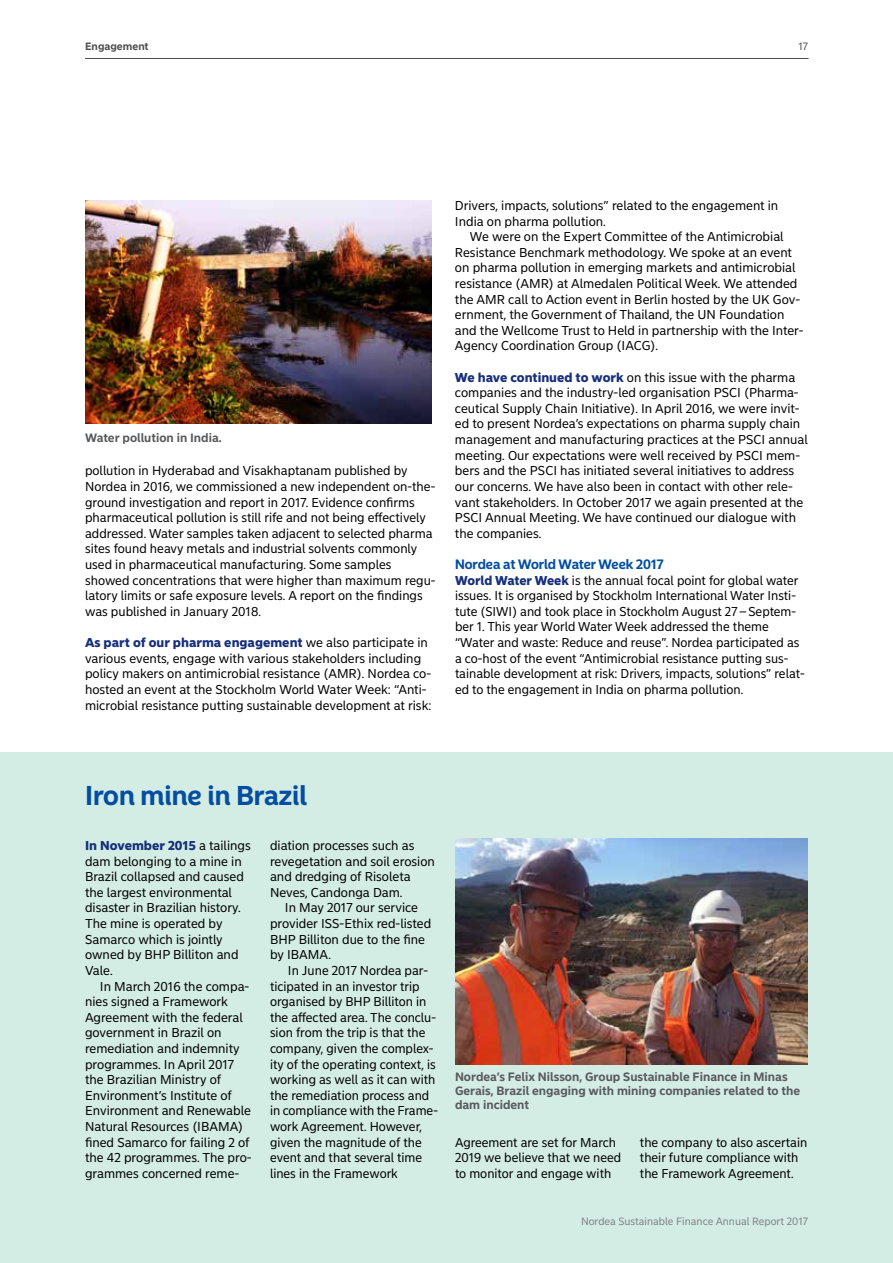
<style>
.page{position:relative;width:893px;height:1263px;background:#fff}
.page>*{position:absolute;margin:0;border:0;box-sizing:border-box;transform-origin:0 0}
.t1{font:700 27px "Nordea Sans Large";color:#034ea2}
.t2{font:700 13.5px "Nordea Sans Large";color:#034ea2}
.t3{font:12.75px/15.6px "Nordea Sans Small";color:#000}
.t4{font:700 12px/14.4px "Nordea Sans Small";color:#58595b}
.t5{font:10.5px "Nordea Sans Small";color:#808285}
.t6{font:700 10.5px "Nordea Sans Small";color:#4d4d4f}
.t7{font:10.5px "Nordea Sans Small";color:#4d4d4f}
.s1{font-weight:900;color:#182f7b}
</style>
<div class="page">
<img style="left:85px;top:201px;width:346px;height:222px">
<div style="left:0;top:753px;width:893px;height:510px;background:#d3ece4"></div>
<img style="left:455px;top:839px;width:353px;height:225px">
<hr style="left:85px;top:58px;width:724px;height:1px;background:#4d4d4f">
<p class="t6" style="left:85px;top:40px;width:65px">Engagement</p>
<p class="t7" style="left:798px;top:40px;width:11px">17</p>
<p class="t4" style="left:85px;top:430px;width:138px">Water pollution in India.</p>
<p class="t3" style="left:85px;top:463px;width:352px">pollution in Hyderabad and Visakhaptanam published by Nordea in 2016, we commissioned a new independent on-the&shy;ground investigation and report in 2017. Evidence confirms pharmaceutical pollution is still rife and not being effectively addressed. Water samples taken adjacent to selected pharma sites found heavy metals and industrial solvents commonly used in pharmaceutical manufacturing. Some samples showed concentrations that were higher than maximum regu&shy;latory limits or safe exposure levels. A report on the findings was published in January 2018.</p>
<p class="t3" style="left:85px;top:635px;width:348px"><span class="s1">As part of our pharma engagement</span> we also participate in various events, engage with various stakeholders including policy makers on antimicrobial resistance (AMR). Nordea co&shy;hosted an event at the Stockholm World Water Week: “Anti&shy;microbial resistance putting sustainable development at risk:</p>
<p class="t3" style="left:455px;top:198px;width:325px">Drivers, impacts, solutions” related to the engagement in<br>India on pharma pollution.</p>
<p class="t3" style="left:455px;top:229px;width:350px;text-indent:15px">We were on the Expert Committee of the Antimicrobial Resistance Benchmark methodology. We spoke at an event on pharma pollution in emerging markets and antimicrobial resistance (AMR) at Almedalen Political Week. We attended the AMR call to Action event in Berlin hosted by the UK Gov&shy;ernment, the Government of Thailand, the UN Foundation and the Wellcome Trust to Held in partnership with the Inter-Agency Coordination Group (IACG).</p>
<p class="t3" style="left:455px;top:369px;width:354px"><span class="s1">We have continued to work</span> on this issue with the pharma companies and the industry-led organisation PSCI (Pharma&shy;ceutical Supply Chain Initiative). In April 2016, we were invit&shy;ed to present Nordea’s expectations on pharma supply chain management and manufacturing practices at the PSCI annual meeting. Our expectations were well received by PSCI mem&shy;bers and the PSCI has initiated several initiatives to address our concerns. We have also been in contact with other rele&shy;vant stakeholders. In October 2017 we again presented at the PSCI Annual Meeting. We have continued our dialogue with the companies.</p>
<p class="t2" style="left:455px;top:556px;width:210px">Nordea at World Water Week 2017</p>
<p class="t3" style="left:455px;top:572px;width:351px"><span class="s1">World Water Week</span> is the annual focal point for global water issues. It is organised by Stockholm International Water Insti&shy;tute (SIWI) and took place in Stockholm August 27–Septem&shy;ber 1. This year World Water Week addressed the theme “Water and waste: Reduce and reuse”. Nordea participated as a co-host of the event “Antimicrobial resistance putting sus&shy;tainable development at risk: Drivers, impacts, solutions” relat&shy;ed to the engagement in India on pharma pollution.</p>
<h1 class="t1" style="left:85px;top:779px;width:223px">Iron mine in Brazil</h1>
<p class="t3" style="left:85px;top:838px;width:167px"><span class="s1">In November 2015</span> a tailings dam belonging to a mine in<br>Brazil collapsed and caused the largest environmental disaster in Brazilian history.<br>The mine is operated by<br>Samarco which is jointly owned by BHP Billiton and<br>Vale.</p>
<p class="t3" style="left:85px;top:978px;width:168px;text-indent:15px">In March 2016 the compa&shy;nies signed a Framework<br>Agreement with the federal government in Brazil on remediation and indemnity programmes. In April 2017 the Brazilian Ministry of<br>Environment’s Institute of<br>Environment and Renewable<br>Natural Resources (IBAMA) fined Samarco for failing 2 of the 42 programmes. The pro&shy;grammes concerned reme-</p>
<p class="t3" style="left:270px;top:838px;width:166px">diation processes such as revegetation and soil erosion and dredging of Risoleta<br>Neves, Candonga Dam.</p>
<p class="t3" style="left:270px;top:900px;width:163px;text-indent:15px">In May 2017 our service provider ISS-Ethix red-listed<br>BHP Billiton due to the fine by IBAMA.</p>
<p class="t3" style="left:270px;top:963px;width:169px;text-indent:18px">In June 2017 Nordea par&shy;ticipated in an investor trip organised by BHP Billiton in the affected area. The conclu&shy;sion from the trip is that the company, given the complex&shy;ity of the operating context, is working as well as it can with the remediation process and in compliance with the Frame&shy;work Agreement. However, given the magnitude of the event and that several time lines in the Framework</p>
<p class="t4" style="left:455px;top:1069px;width:347px">Nordea’s Felix Nilsson, Group Sustainable Finance in Minas<br>Gerais, Brazil engaging with mining companies related to the dam incident</p>
<p class="t3" style="left:455px;top:1134px;width:168px">Agreement are set for March<br>2019 we believe that we need to monitor and engage with</p>
<p class="t3" style="left:640px;top:1134px;width:169px">the company to also ascertain their future compliance with the Framework Agreement.</p>
<p class="t5" style="left:581px;top:1215px;width:228px">Nordea Sustainable Finance Annual Report 2017</p>
</div>
